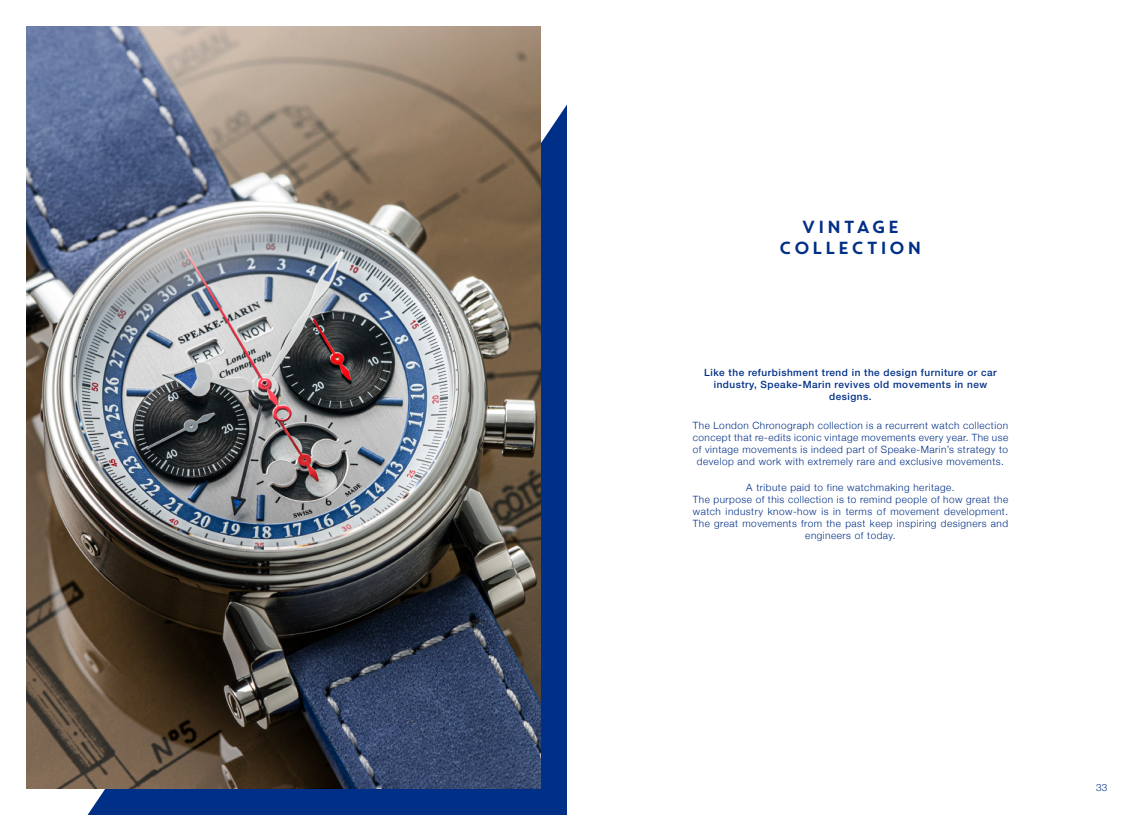
<style>
.page{position:relative;width:1134px;height:815px;background:#fff}
.page>*{position:absolute;margin:0;border:0;box-sizing:border-box;transform-origin:0 0}
.t1{font:17.5px/21px "Core Circus";color:#002f87;text-align:center}
.t2{font:300 10px/12px "Helvetica Neue";letter-spacing:.05em;color:#002f87;text-align:center}
.t3{font:500 10px/12px "Helvetica Neue LT Pro";letter-spacing:.05em;color:#002f87;text-align:center}
</style>
<div class="page">
<div style="left:88px;top:105px;width:479px;height:710px;background:#002f87"></div>
<img style="left:27px;top:27px;width:513px;height:761px">
<h1 class="t1" style="left:778px;top:216px;width:146px">VINTAGE<br>COLLECTION</h1>
<p class="t3" style="left:704px;top:366px;width:294px">Like the refurbishment trend in the design furniture or car industry, Speake-Marin revives old movements in new designs.</p>
<p class="t2" style="left:693px;top:419px;width:317px">The London Chronograph collection is a recurrent watch collection concept that re-edits iconic vintage movements every year. The use of vintage movements is indeed part of Speake-Marin’s strategy to develop and work with extremely rare and exclusive movements.</p>
<p class="t2" style="left:693px;top:481px;width:317px">A tribute paid to fine watchmaking heritage.<br>The purpose of this collection is to remind people of how great the watch industry know-how is in terms of movement development.<br>The great movements from the past keep inspiring designers and engineers of today.</p>
<p class="t2" style="left:1096px;top:780px;width:13px">33</p>
</div>
